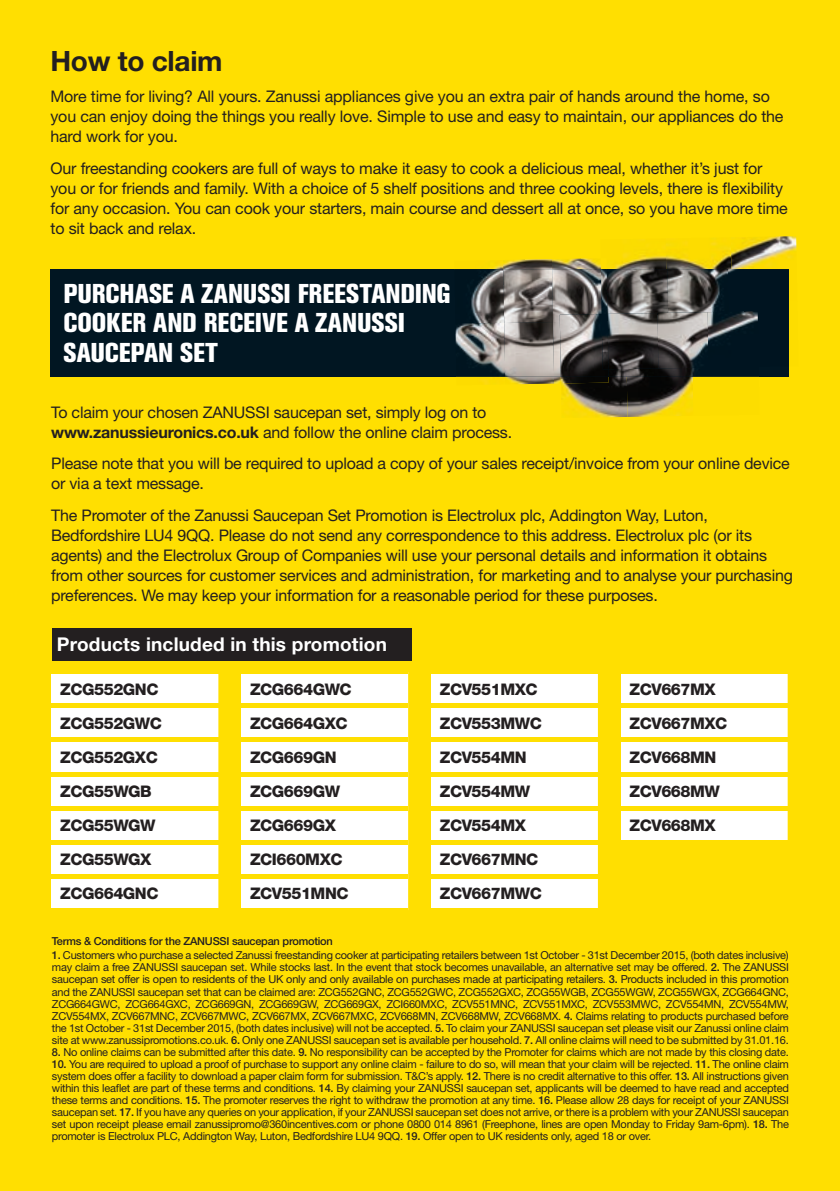
<style>
.page{position:relative;width:840px;height:1191px;background:#fff}
.page>*{position:absolute;margin:0;border:0;box-sizing:border-box;transform-origin:0 0}
.t1{font:700 28px "Helvetica Neue LT Std";letter-spacing:-.01em;color:#231f20}
.t2{font:800 condensed 27px/29.8px "Akzidenz Grotesk BE";color:#fff}
.t3{font:700 19px "Helvetica Neue LT Std";letter-spacing:.01em;color:#fff}
.t4{font:16px/20px "Helvetica Neue LT Std";letter-spacing:-.015em;color:#231f20}
.t5{font:800 16px/34px "Helvetica Neue";letter-spacing:-.03em;color:#231f20}
.t6{font:11px/12px "Helvetica Neue LT Std";letter-spacing:-.02em;color:#231f20;text-align:justify}
.t7{font:500 11px "Helvetica Neue LT Std";letter-spacing:-.02em;color:#231f20}
.s1{font-weight:700}
.s2{font-weight:500}
</style>
<div class="page">
<div style="left:0;top:0;width:839px;height:1191px;background:#ffdf01"></div>
<div style="left:52px;top:628px;width:359px;height:32px;background:#231f20"></div>
<div style="left:51px;top:674px;width:167px;height:234px;background:#fff"></div>
<hr style="left:47px;top:704px;width:171px;height:4px;background:#ffdf01">
<hr style="left:47px;top:738px;width:171px;height:4px;background:#ffdf01">
<hr style="left:47px;top:772px;width:171px;height:4px;background:#ffdf01">
<hr style="left:47px;top:806px;width:171px;height:4px;background:#ffdf01">
<hr style="left:47px;top:840px;width:171px;height:4px;background:#ffdf01">
<hr style="left:47px;top:874px;width:171px;height:4px;background:#ffdf01">
<div style="left:241px;top:674px;width:167px;height:234px;background:#fff"></div>
<hr style="left:236px;top:704px;width:172px;height:4px;background:#ffdf01">
<hr style="left:236px;top:738px;width:172px;height:4px;background:#ffdf01">
<hr style="left:236px;top:772px;width:172px;height:4px;background:#ffdf01">
<hr style="left:236px;top:806px;width:172px;height:4px;background:#ffdf01">
<hr style="left:236px;top:840px;width:172px;height:4px;background:#ffdf01">
<hr style="left:236px;top:874px;width:172px;height:4px;background:#ffdf01">
<div style="left:431px;top:674px;width:166px;height:234px;background:#fff"></div>
<hr style="left:426px;top:704px;width:171px;height:4px;background:#ffdf01">
<hr style="left:426px;top:738px;width:171px;height:4px;background:#ffdf01">
<hr style="left:426px;top:772px;width:171px;height:4px;background:#ffdf01">
<hr style="left:426px;top:806px;width:171px;height:4px;background:#ffdf01">
<hr style="left:426px;top:840px;width:171px;height:4px;background:#ffdf01">
<hr style="left:426px;top:874px;width:171px;height:4px;background:#ffdf01">
<div style="left:621px;top:674px;width:166px;height:166px;background:#fff"></div>
<hr style="left:616px;top:704px;width:171px;height:4px;background:#ffdf01">
<hr style="left:616px;top:738px;width:171px;height:4px;background:#ffdf01">
<hr style="left:616px;top:772px;width:171px;height:4px;background:#ffdf01">
<hr style="left:616px;top:806px;width:171px;height:4px;background:#ffdf01">
<div style="left:50px;top:269px;width:738px;height:108px;background:#011622"></div>
<img style="left:489px;top:258px;width:111px;height:11px">
<img style="left:482px;top:377px;width:72px;height:8px">
<svg style="left:553px;top:377px;width:6px;height:6px"></svg>
<img style="left:454px;top:269px;width:97px;height:53px">
<img style="left:551px;top:269px;width:49px;height:53px">
<img style="left:455px;top:322px;width:104px;height:55px">
<img style="left:609px;top:239px;width:121px;height:30px">
<img style="left:730px;top:236px;width:66px;height:65px">
<img style="left:788px;top:301px;width:1px;height:65px">
<img style="left:600px;top:269px;width:127px;height:45px">
<img style="left:727px;top:269px;width:61px;height:32px">
<img style="left:561px;top:377px;width:131px;height:41px">
<img style="left:692px;top:377px;width:1px;height:22px">
<img style="left:608px;top:369px;width:150px;height:8px">
<img style="left:559px;top:314px;width:49px;height:69px">
<img style="left:607px;top:312px;width:100px;height:57px">
<img style="left:707px;top:311px;width:51px;height:35px">
<img style="left:601px;top:314px;width:7px;height:55px">
<h1 class="t1" style="left:50px;top:44px;width:174px">How to claim</h1>
<h3 class="t4" style="left:50px;top:86px;width:734px">More time for living? All yours. Zanussi appliances give you an extra pair of hands around the home, so you can enjoy doing the things you really love. Simple to use and easy to maintain, our appliances do the hard work for you.</h3>
<p class="t4" style="left:50px;top:158px;width:738px">Our freestanding cookers are full of ways to make it easy to cook a delicious meal, whether it’s just for you or for friends and family. With a choice of 5 shelf positions and three cooking levels, there is flexibility for any occasion. You can cook your starters, main course and dessert all at once, so you have more time to sit back and relax.</p>
<h2 class="t2" style="left:64px;top:278px;width:388px">PURCHASE A ZANUSSI FREESTANDING<br>COOKER AND RECEIVE A ZANUSSI<br>SAUCEPAN SET</h2>
<h3 class="t4" style="left:51px;top:402px;width:462px">To claim your chosen ZANUSSI saucepan set, simply log on to <span class="s1">www.zanussieuronics.co.uk</span> and follow the online claim process.</h3>
<h3 class="t4" style="left:51px;top:453px;width:739px">Please note that you will be required to upload a copy of your sales receipt/invoice from your online device or via a text message.</h3>
<p class="t4" style="left:51px;top:505px;width:742px">The Promoter of the Zanussi Saucepan Set Promotion is Electrolux plc, Addington Way, Luton, Bedfordshire LU4 9QQ. Please do not send any correspondence to this address. Electrolux plc (or its agents) and the Electrolux Group of Companies will use your personal details and information it obtains from other sources for customer services and administration, for marketing and to analyse your purchasing preferences. We may keep your information for a reasonable period for these purposes.</p>
<h3 class="t3" style="left:57px;top:632px;width:331px">Products included in this promotion</h3>
<h3 class="t5" style="left:60px;top:672px;width:103px">ZCG552GNC<br>ZCG552GWC<br>ZCG552GXC<br>ZCG55WGB<br>ZCG55WGW<br>ZCG55WGX<br>ZCG664GNC</h3>
<h3 class="t5" style="left:250px;top:672px;width:103px">ZCG664GWC<br>ZCG664GXC<br>ZCG669GN<br>ZCG669GW<br>ZCG669GX<br>ZCI660MXC<br>ZCV551MNC</h3>
<h3 class="t5" style="left:439px;top:672px;width:103px">ZCV551MXC<br>ZCV553MWC<br>ZCV554MN<br>ZCV554MW<br>ZCV554MX<br>ZCV667MNC<br>ZCV667MWC</h3>
<h3 class="t5" style="left:629px;top:672px;width:99px">ZCV667MX<br>ZCV667MXC<br>ZCV668MN<br>ZCV668MW<br>ZCV668MX</h3>
<p class="t7" style="left:52px;top:935px;width:282px">Terms &amp; Conditions for the ZANUSSI saucepan promotion</p>
<p class="t6" style="left:52px;top:949px;width:738px"><span class="s2">1.</span> Customers who purchase a selected Zanussi freestanding cooker at participating retailers between 1st October - 31st December 2015, (both dates inclusive) may claim a free ZANUSSI saucepan set. While stocks last. In the event that stock becomes unavailable, an alternative set may be offered. <span class="s2">2.</span> The ZANUSSI saucepan set offer is open to residents of the UK only and only available on purchases made at participating retailers. <span class="s2">3.</span> Products included in this promotion and the ZANUSSI saucepan set that can be claimed are: ZCG552GNC, ZCG552GWC, ZCG552GXC, ZCG55WGB, ZCG55WGW, ZCG55WGX, ZCG664GNC, ZCG664GWC, ZCG664GXC, ZCG669GN, ZCG669GW, ZCG669GX, ZCI660MXC, ZCV551MNC, ZCV551MXC, ZCV553MWC, ZCV554MN, ZCV554MW, ZCV554MX, ZCV667MNC, ZCV667MWC, ZCV667MX, ZCV667MXC, ZCV668MN, ZCV668MW, ZCV668MX. <span class="s2">4.</span> Claims relating to products purchased before the 1st October - 31st December 2015, (both dates inclusive) will not be accepted. <span class="s2">5.</span> To claim your ZANUSSI saucepan set please visit our Zanussi online claim site at www.zanussipromotions.co.uk. <span class="s2">6.</span> Only one ZANUSSI saucepan set is available per household. <span class="s2">7.</span> All online claims will need to be submitted by 31.01.16.</p>
<p class="t6" style="left:52px;top:1045px;width:738px"><span class="s2">8.</span> No online claims can be submitted after this date. <span class="s2">9.</span> No responsibility can be accepted by the Promoter for claims which are not made by this closing date.</p>
<p class="t6" style="left:52px;top:1057px;width:738px"><span class="s2">10.</span> You are required to upload a proof of purchase to support any online claim - failure to do so, will mean that your claim will be rejected. <span class="s2">11.</span> The online claim system does offer a facility to download a paper claim form for submission. T&amp;C’s apply. <span class="s2">12.</span> There is no credit alternative to this offer. <span class="s2">13.</span> All instructions given within this leaflet are part of these terms and conditions. <span class="s2">14.</span> By claiming your ZANUSSI saucepan set, applicants will be deemed to have read and accepted these terms and conditions. <span class="s2">15.</span> The promoter reserves the right to withdraw the promotion at any time. <span class="s2">16.</span> Please allow 28 days for receipt of your ZANUSSI saucepan set. <span class="s2">17.</span> If you have any queries on your application, if your ZANUSSI saucepan set does not arrive, or there is a problem with your ZANUSSI saucepan set upon receipt please email zanussipromo@360incentives.com or phone 0800 014 8961 (Freephone, lines are open Monday to Friday 9am-6pm). <span class="s2">18.</span> The promoter is Electrolux PLC, Addington Way, Luton, Bedfordshire LU4 9QQ. <span class="s2">19.</span> Offer open to UK residents only, aged 18 or over.</p>
</div>
